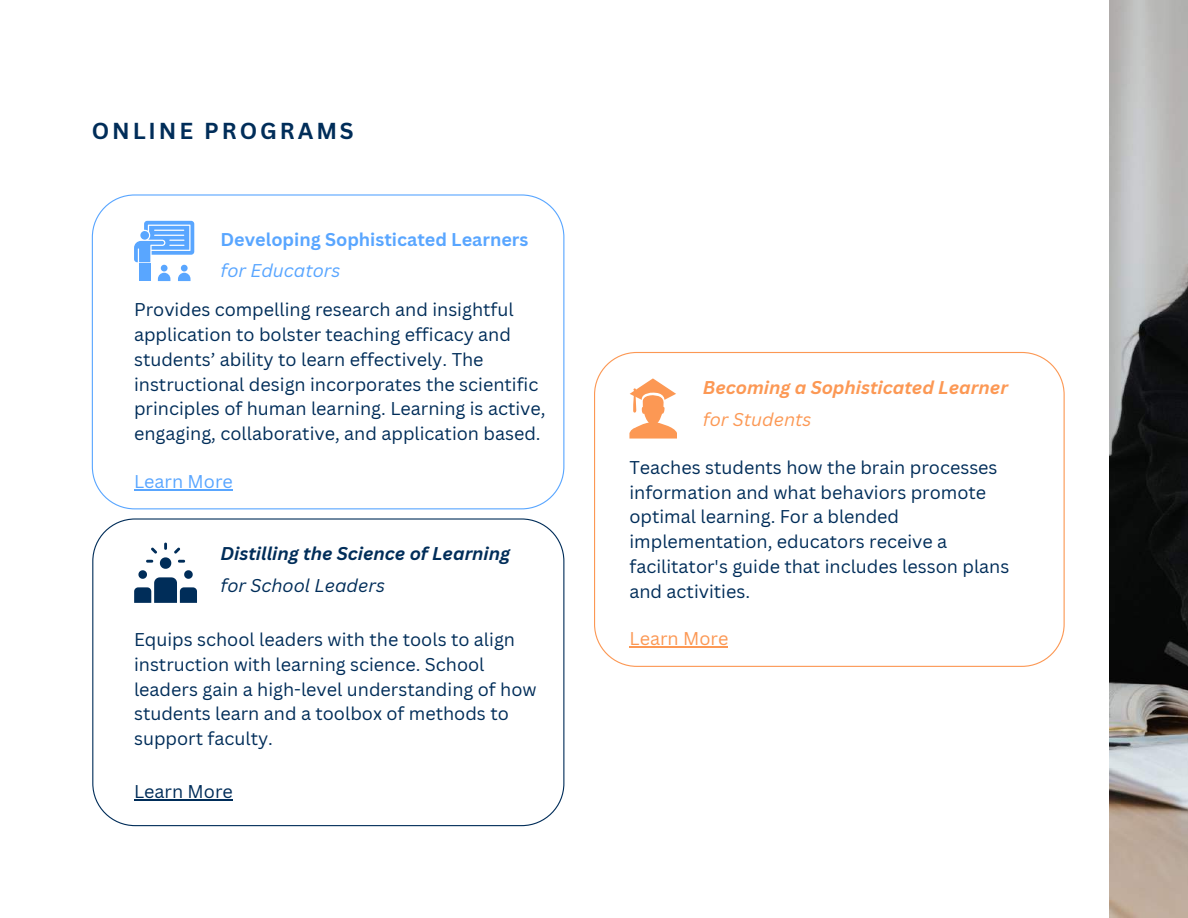
<style>
.page{position:relative;width:1188px;height:918px;background:#fff}
.page>*{position:absolute;margin:0;border:0;box-sizing:border-box;transform-origin:0 0}
.t1{font:700 22.5px "Canva Sans";letter-spacing:.13em;color:#002d59}
.t2{font:18px/24.8px "Canva Sans";color:#002d59}
.t3{font:700 18px "Canva Sans";color:#59a6ff}
.t4{font:italic 700 18px "Canva Sans";color:#002d59}
.t5{font:italic 700 18px "Canva Sans";color:#fc9854}
.t6{font:italic 18px "Canva Sans";color:#002d59}
.t7{font:italic 18px "Canva Sans";color:#59a6ff}
.t8{font:italic 18px "Canva Sans";color:#fc9854}
.t9{font:18px "Canva Sans";color:#fc9854}
.t10{font:18px "Canva Sans";color:#59a6ff}
</style>
<div class="page">
<svg style="left:92px;top:518px;width:472px;height:308px"></svg>
<svg style="left:594px;top:352px;width:470px;height:315px"></svg>
<svg style="left:629px;top:378px;width:48px;height:61px"></svg>
<svg style="left:134px;top:543px;width:63px;height:60px"></svg>
<svg style="left:92px;top:194px;width:472px;height:315px"></svg>
<svg style="left:134px;top:221px;width:60px;height:60px"></svg>
<hr style="left:630px;top:647px;width:98px;height:1px;background:#fc9854">
<hr style="left:134px;top:489px;width:99px;height:1px;background:#59a6ff">
<hr style="left:134px;top:799px;width:99px;height:1px;background:#002d59">
<img style="left:1110px;top:0;width:78px;height:918px">
<p class="t1" style="left:92px;top:115px;width:263px">ONLINE PROGRAMS</p>
<p class="t3" style="left:221px;top:226px;width:309px">Developing Sophisticated Learners</p>
<p class="t7" style="left:221px;top:258px;width:121px">for Educators</p>
<p class="t2" style="left:134px;top:297px;width:413px">Provides compelling research and insightful application to bolster teaching efficacy and students’ ability to learn effectively. The instructional design incorporates the scientific principles of human learning. Learning is active, engaging, collaborative, and application based.</p>
<p class="t10" style="left:134px;top:469px;width:100px">Learn More</p>
<p class="t4" style="left:221px;top:541px;width:291px">Distilling the Science of Learning</p>
<p class="t6" style="left:221px;top:572px;width:166px">for School Leaders</p>
<p class="t2" style="left:134px;top:627px;width:404px">Equips school leaders with the tools to align instruction with learning science. School leaders gain a high-level understanding of how students learn and a toolbox of methods to support faculty.</p>
<p class="t2" style="left:134px;top:779px;width:100px">Learn More</p>
<p class="t5" style="left:703px;top:375px;width:307px">Becoming a Sophisticated Learner</p>
<p class="t8" style="left:703px;top:407px;width:110px">for Students</p>
<p class="t2" style="left:629px;top:455px;width:381px">Teaches students how the brain processes information and what behaviors promote optimal learning. For a blended implementation, educators receive a facilitator's guide that includes lesson plans and activities.</p>
<p class="t9" style="left:630px;top:626px;width:100px">Learn More</p>
</div>
